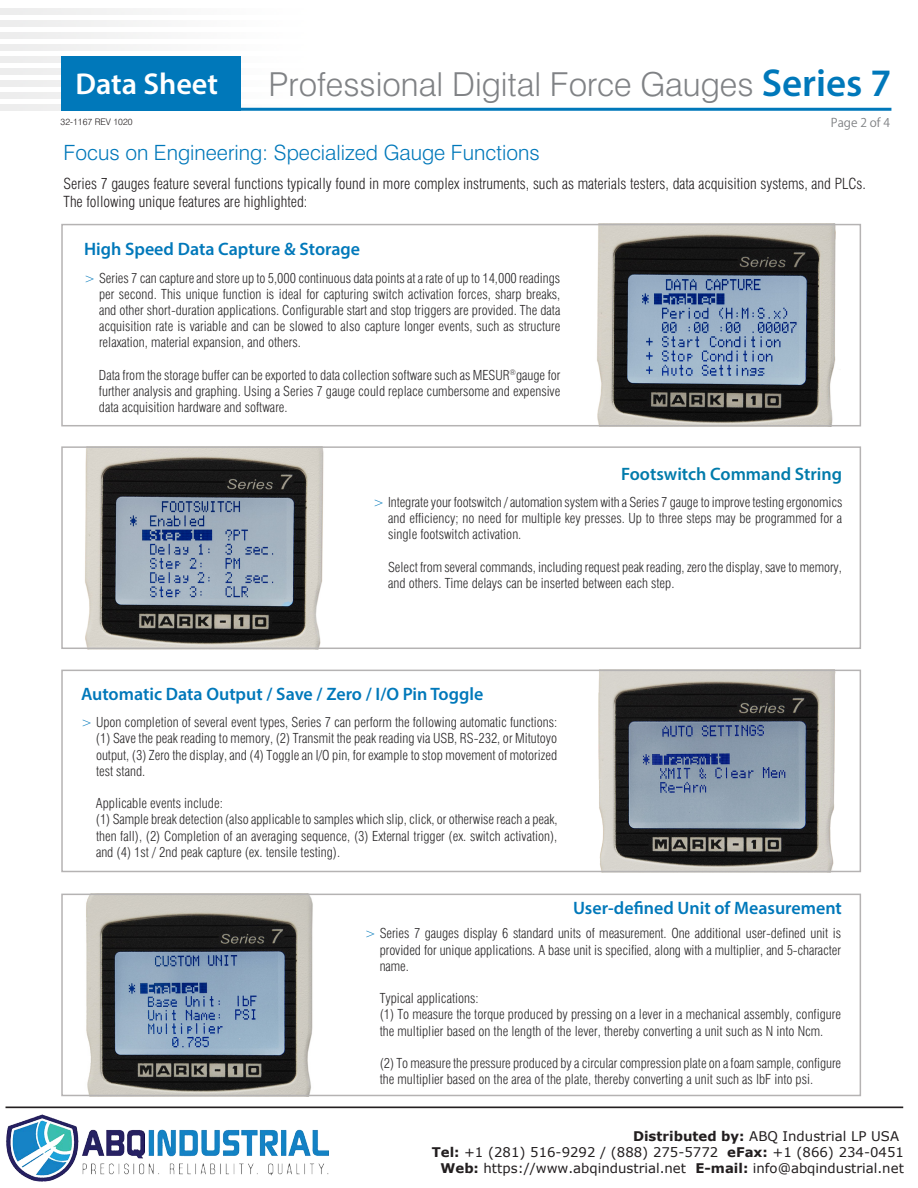
<style>
.page{position:relative;width:918px;height:1188px;background:#fff}
.page>*{position:absolute;margin:0;border:0;box-sizing:border-box;transform-origin:0 0}
.t1{font:300 33px "Swiss 721 BT";color:#808285}
.t2{font:600 30.3px "Myriad Pro";color:#fff}
.t3{font:300 21px "Swiss 721 BT";color:#0078ba}
.t4{font:600 18px "Myriad Pro";color:#0078ba}
.t5{font:600 18px "Myriad Pro";color:#007bab}
.t6{font:300 condensed 15px/18px "Swiss 721 BT";color:#231f20}
.t7{font:300 condensed 13.5px/16.2px "Swiss 721 BT";color:#2b292a;text-align:justify}
.t8{font:13.35px "Verdana";color:#221e1f}
.t9{font:12px "Koz Go Pro";color:#808285}
.t10{font:300 9px "Swiss 721 BT";color:#231f20}
.s1{font-family:"Myriad Pro";font-weight:600;font-size:39px;color:#0078ba}
.s2{font-stretch:normal;color:#0078ba}
.s3{font-weight:700}
</style>
<div class="page">
<img style="left:0;top:56px;width:241px;height:7px">
<img style="left:0;top:68px;width:241px;height:7px">
<img style="left:0;top:80px;width:241px;height:7px">
<img style="left:0;top:92px;width:241px;height:7px">
<img style="left:0;top:104px;width:311px;height:7px">
<hr style="left:61px;top:108px;width:830px;height:3px;background:#0078ba">
<div style="left:61px;top:56px;width:179px;height:55px;background:#0078ba"></div>
<img style="left:85px;top:449px;width:239px;height:197px">
<img style="left:598px;top:673px;width:238px;height:196px">
<img style="left:597px;top:227px;width:239px;height:196px">
<img style="left:82px;top:893px;width:234px;height:200px">
<div style="left:61px;top:224px;width:800px;height:202px;border:2px solid #b5b3b3"></div>
<div style="left:61px;top:446px;width:800px;height:203px;border:2px solid #b5b3b3"></div>
<div style="left:61px;top:670px;width:800px;height:202px;border:2px solid #b5b3b3"></div>
<div style="left:61px;top:894px;width:800px;height:202px;border:2px solid #b5b3b3"></div>
<hr style="left:6px;top:1107px;width:897px;height:1px;background:#231f20">
<img style="left:6px;top:1114px;width:323px;height:68px">
<h2 class="t2" style="left:75px;top:64px;width:144px">Data Sheet</h2>
<p class="t1" style="left:269px;top:64px;width:624px">Professional Digital Force Gauges <span class="s1">Series 7</span></p>
<p class="t10" style="left:61px;top:116px;width:73px">32-1167 REV 1020</p>
<p class="t9" style="left:831px;top:115px;width:61px">Page 2 of 4</p>
<p class="t3" style="left:64px;top:139px;width:478px">Focus on Engineering: Specialized Gauge Functions</p>
<p class="t6" style="left:64px;top:174px;width:804px">Series 7 gauges feature several functions typically found in more complex instruments, such as materials testers, data acquisition systems, and PLCs.<br>The following unique features are highlighted:</p>
<p class="t4" style="left:84px;top:238px;width:278px">High Speed Data Capture &amp; Storage</p>
<p class="t7" style="left:99px;top:270px;width:463px;text-indent:-15px"><span class="s2">&gt;</span> Series 7 can capture and store up to 5,000 continuous data points at a rate of up to 14,000 readings per second. This unique function is ideal for capturing switch activation forces, sharp breaks, and other short-duration applications. Configurable start and stop triggers are provided. The data acquisition rate is variable and can be slowed to also capture longer events, such as structure relaxation, material expansion, and others.</p>
<p class="t7" style="left:99px;top:367px;width:463px">Data from the storage buffer can be exported to data collection software such as MESUR<sup>®</sup>gauge for further analysis and graphing. Using a Series 7 gauge could replace cumbersome and expensive data acquisition hardware and software.</p>
<p class="t5" style="left:621px;top:463px;width:223px">Footswitch Command String</p>
<p class="t7" style="left:388px;top:494px;width:456px;text-indent:-15px"><span class="s2">&gt;</span> Integrate your footswitch / automation system with a Series 7 gauge to improve testing ergonomics and efficiency; no need for multiple key presses. Up to three steps may be programmed for a single footswitch activation.</p>
<p class="t7" style="left:388px;top:559px;width:455px">Select from several commands, including request peak reading, zero the display, save to memory, and others. Time delays can be inserted between each step.</p>
<p class="t4" style="left:81px;top:683px;width:404px">Automatic Data Output / Save / Zero / I/O Pin Toggle</p>
<p class="t7" style="left:81px;top:714px;width:478px"><span class="s2">&gt;</span> Upon completion of several event types, Series 7 can perform the following automatic functions:</p>
<p class="t7" style="left:96px;top:730px;width:463px">(1) Save the peak reading to memory, (2) Transmit the peak reading via USB, RS-232, or Mitutoyo output, (3) Zero the display, and (4) Toggle an I/O pin, for example to stop movement of motorized test stand.</p>
<p class="t7" style="left:96px;top:795px;width:128px">Applicable events include:</p>
<p class="t7" style="left:96px;top:811px;width:463px">(1) Sample break detection (also applicable to samples which slip, click, or otherwise reach a peak, then fall), (2) Completion of an averaging sequence, (3) External trigger (ex. switch activation), and (4) 1st / 2nd peak capture (ex. tensile testing).</p>
<p class="t4" style="left:573px;top:897px;width:270px">User-defined Unit of Measurement</p>
<p class="t7" style="left:380px;top:925px;width:463px;text-indent:-15px"><span class="s2">&gt;</span> Series 7 gauges display 6 standard units of measurement. One additional user-defined unit is provided for unique applications. A base unit is specified, along with a multiplier, and 5-character name.</p>
<p class="t7" style="left:380px;top:990px;width:100px">Typical applications:</p>
<p class="t7" style="left:380px;top:1006px;width:463px">(1) To measure the torque produced by pressing on a lever in a mechanical assembly, configure the multiplier based on the length of the lever, thereby converting a unit such as N into Ncm.</p>
<p class="t7" style="left:380px;top:1055px;width:463px">(2) To measure the pressure produced by a circular compression plate on a foam sample, configure the multiplier based on the area of the plate, thereby converting a unit such as lbF into psi.</p>
<p class="t8" style="left:633px;top:1127px;width:268px"><span class="s3">Distributed by:</span> ABQ Industrial LP USA</p>
<p class="t8" style="left:432px;top:1143px;width:474px"><span class="s3">Tel:</span> +1 (281) 516-9292 / (888) 275-5772 <span class="s3">eFax:</span> +1 (866) 234-0451</p>
<p class="t8" style="left:441px;top:1159px;width:465px"><span class="s3">Web:</span> https://www.abqindustrial.net <span class="s3">E-mail:</span> info@abqindustrial.net</p>
</div>
